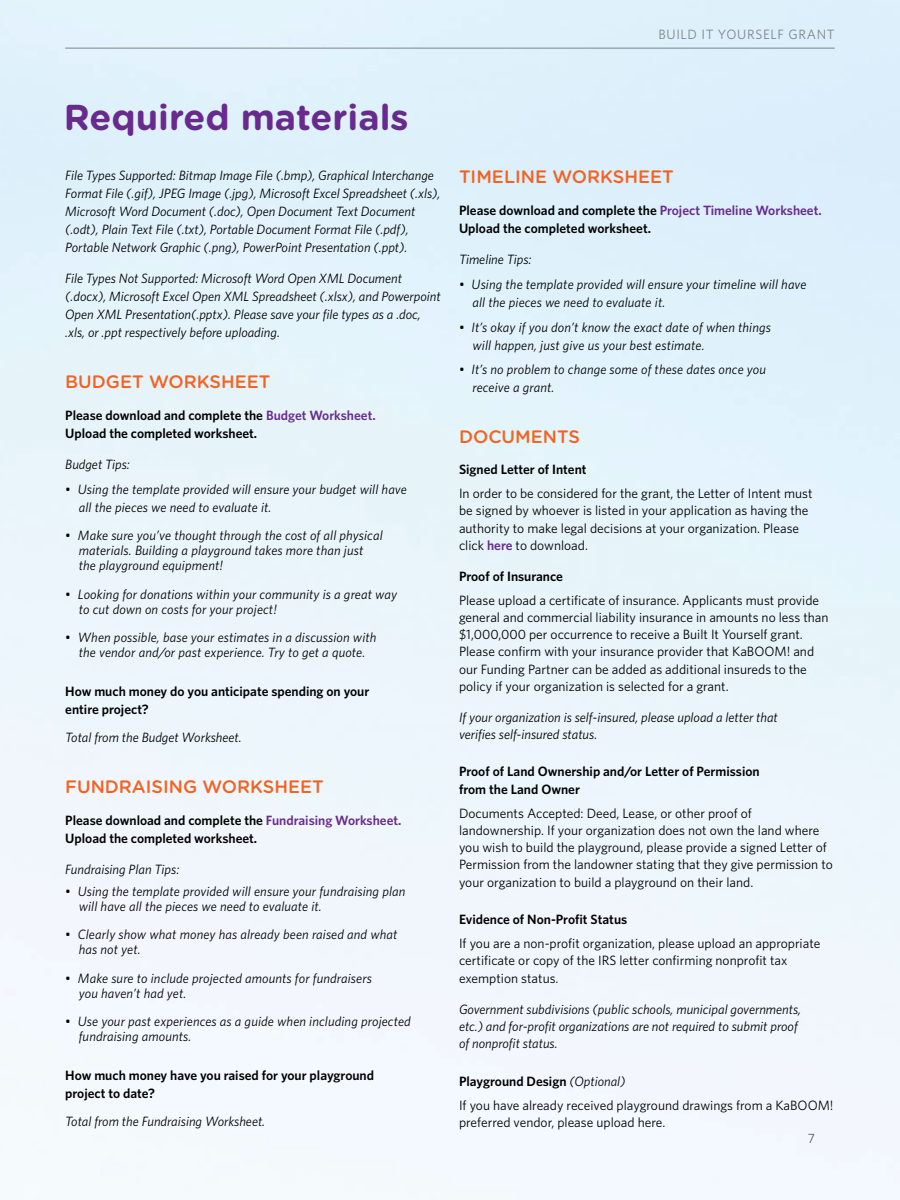
<style>
.page{position:relative;width:900px;height:1200px;background:#fff}
.page>*{position:absolute;margin:0;border:0;box-sizing:border-box;transform-origin:0 0}
.t1{font:700 36px "Gotham Rounded";color:#682b8d}
.t2{font:500 18px "Gotham Rounded";color:#f26322}
.t3{font:italic 13.5px/18px "Whitney";color:#000}
.t4{font:13.5px/17.2px "Whitney";color:#000}
.t5{font:600 13.5px/18px "Whitney";color:#000}
.t6{font:13.5px "Whitney";letter-spacing:.05em;color:#595959}
.s1{color:#682b8d}
.s2{font-style:normal}
.s3{font-weight:600;color:#682b8d}
.s4{font-weight:600}
.s5{font-style:italic}
</style>
<div class="page">
<hr style="left:65px;top:48px;width:770px;height:1px;background:#595959">
<p class="t6" style="left:658px;top:26px;width:178px">BUILD IT YOURSELF GRANT</p>
<h1 class="t1" style="left:64px;top:91px;width:346px">Required materials</h1>
<p class="t3" style="left:65px;top:166px;width:376px">File Types Supported: Bitmap Image File (.bmp), Graphical Interchange Format File (.gif), JPEG Image (.jpg), Microsoft Excel Spreadsheet (.xls), Microsoft Word Document (.doc), Open Document Text Document (.odt), Plain Text File (.txt), Portable Document Format File (.pdf), Portable Network Graphic (.png), PowerPoint Presentation (.ppt).</p>
<p class="t3" style="left:65px;top:269px;width:377px">File Types Not Supported: Microsoft Word Open XML Document (.docx), Microsoft Excel Open XML Spreadsheet (.xlsx), and Powerpoint Open XML Presentation(.pptx). Please save your file types as a .doc, .xls, or .ppt respectively before uploading.</p>
<h2 class="t2" style="left:65px;top:369px;width:207px">BUDGET WORKSHEET</h2>
<p class="t5" style="left:65px;top:406px;width:312px">Please download and complete the <span class="s1">Budget Worksheet.<br></span>Upload the completed worksheet.</p>
<p class="t3" style="left:65px;top:455px;width:66px">Budget Tips:</p>
<p class="t3" style="left:79px;top:480px;width:330px;text-indent:-14px"><span class="s2">•</span> Using the template provided will ensure your budget will have all the pieces we need to evaluate it.</p>
<p class="t3" style="left:79px;top:528px;width:305px;line-height:15px;text-indent:-14px"><span class="s2">•</span> Make sure you’ve thought through the cost of all physical materials. Building a playground takes more than just the playground equipment!</p>
<p class="t3" style="left:79px;top:586px;width:320px;line-height:15px;text-indent:-14px"><span class="s2">•</span> Looking for donations within your community is a great way to cut down on costs for your project!</p>
<p class="t3" style="left:65px;top:630px;width:313px;line-height:15px;text-align:center"><span class="s2">•</span> When possible, base your estimates in a discussion with the vendor and/or past experience. Try to get a quote.</p>
<p class="t5" style="left:65px;top:682px;width:306px">How much money do you anticipate spending on your entire project?</p>
<p class="t3" style="left:65px;top:728px;width:178px">Total from the Budget Worksheet.</p>
<h2 class="t2" style="left:65px;top:774px;width:260px">FUNDRAISING WORKSHEET</h2>
<p class="t5" style="left:65px;top:811px;width:338px">Please download and complete the <span class="s1">Fundraising Worksheet.<br></span>Upload the completed worksheet.</p>
<p class="t3" style="left:65px;top:860px;width:116px">Fundraising Plan Tips:</p>
<p class="t3" style="left:79px;top:883px;width:328px;line-height:15px;text-indent:-14px"><span class="s2">•</span> Using the template provided will ensure your fundraising plan will have all the pieces we need to evaluate it.</p>
<p class="t3" style="left:79px;top:927px;width:320px;line-height:15px;text-indent:-14px"><span class="s2">•</span> Clearly show what money has already been raised and what has not yet.</p>
<p class="t3" style="left:79px;top:970px;width:295px;line-height:15px;text-indent:-14px"><span class="s2">•</span> Make sure to include projected amounts for fundraisers you haven’t had yet.</p>
<p class="t3" style="left:79px;top:1014px;width:334px;line-height:15px;text-indent:-14px"><span class="s2">•</span> Use your past experiences as a guide when including projected fundraising amounts.</p>
<p class="t5" style="left:65px;top:1066px;width:310px">How much money have you raised for your playground project to date?</p>
<p class="t3" style="left:65px;top:1112px;width:201px">Total from the Fundraising Worksheet.</p>
<h2 class="t2" style="left:459px;top:164px;width:216px">TIMELINE WORKSHEET</h2>
<p class="t5" style="left:459px;top:201px;width:364px">Please download and complete the <span class="s1">Project Timeline Worksheet.<br></span>Upload the completed worksheet.</p>
<p class="t3" style="left:459px;top:250px;width:74px">Timeline Tips:</p>
<p class="t3" style="left:472px;top:275px;width:336px;text-indent:-14px"><span class="s2">•</span> Using the template provided will ensure your timeline will have all the pieces we need to evaluate it.</p>
<p class="t3" style="left:472px;top:318px;width:300px;text-indent:-14px"><span class="s2">•</span> It’s okay if you don’t know the exact date of when things will happen, just give us your best estimate.</p>
<p class="t3" style="left:472px;top:360px;width:295px;text-indent:-14px"><span class="s2">•</span> It’s no problem to change some of these dates once you receive a grant.</p>
<h2 class="t2" style="left:459px;top:424px;width:123px">DOCUMENTS</h2>
<p class="t5" style="left:459px;top:460px;width:129px">Signed Letter of Intent</p>
<p class="t4" style="left:459px;top:485px;width:355px">In order to be considered for the grant, the Letter of Intent must be signed by whoever is listed in your application as having the authority to make legal decisions at your organization. Please click <span class="s3">here</span> to download.</p>
<p class="t5" style="left:459px;top:567px;width:106px">Proof of Insurance</p>
<p class="t4" style="left:459px;top:591px;width:371px">Please upload a certificate of insurance. Applicants must provide general and commercial liability insurance in amounts no less than $1,000,000 per occurrence to receive a Built It Yourself grant.<br>Please confirm with your insurance provider that KaBOOM! and our Funding Partner can be added as additional insureds to the policy if your organization is selected for a grant.</p>
<p class="t3" style="left:459px;top:708px;width:320px;line-height:17.2px">If your organization is self-insured, please upload a letter that verifies self-insured status.</p>
<p class="t5" style="left:459px;top:763px;width:302px;line-height:17.2px">Proof of Land Ownership and/or Letter of Permission from the Land Owner</p>
<p class="t4" style="left:459px;top:804px;width:375px">Documents Accepted: Deed, Lease, or other proof of landownership. If your organization does not own the land where you wish to build the playground, please provide a signed Letter of Permission from the landowner stating that they give permission to your organization to build a playground on their land.</p>
<p class="t5" style="left:459px;top:910px;width:170px">Evidence of Non-Profit Status</p>
<p class="t4" style="left:459px;top:935px;width:363px">If you are a non-profit organization, please upload an appropriate certificate or copy of the IRS letter confirming nonprofit tax exemption status.</p>
<p class="t3" style="left:459px;top:1000px;width:344px;line-height:17.2px">Government subdivisions (public schools, municipal governments, etc.) and for-profit organizations are not required to submit proof of nonprofit status.</p>
<p class="t4" style="left:459px;top:1068px;width:376px;line-height:24px"><span class="s4">Playground Design</span> <span class="s5">(Optional)<br></span>If you have already received playground drawings from a KaBOOM!</p>
<p class="t4" style="left:459px;top:1113px;width:208px">preferred vendor, please upload here.</p>
<p class="t6" style="left:808px;top:1129px;width:9px">7</p>
</div>
